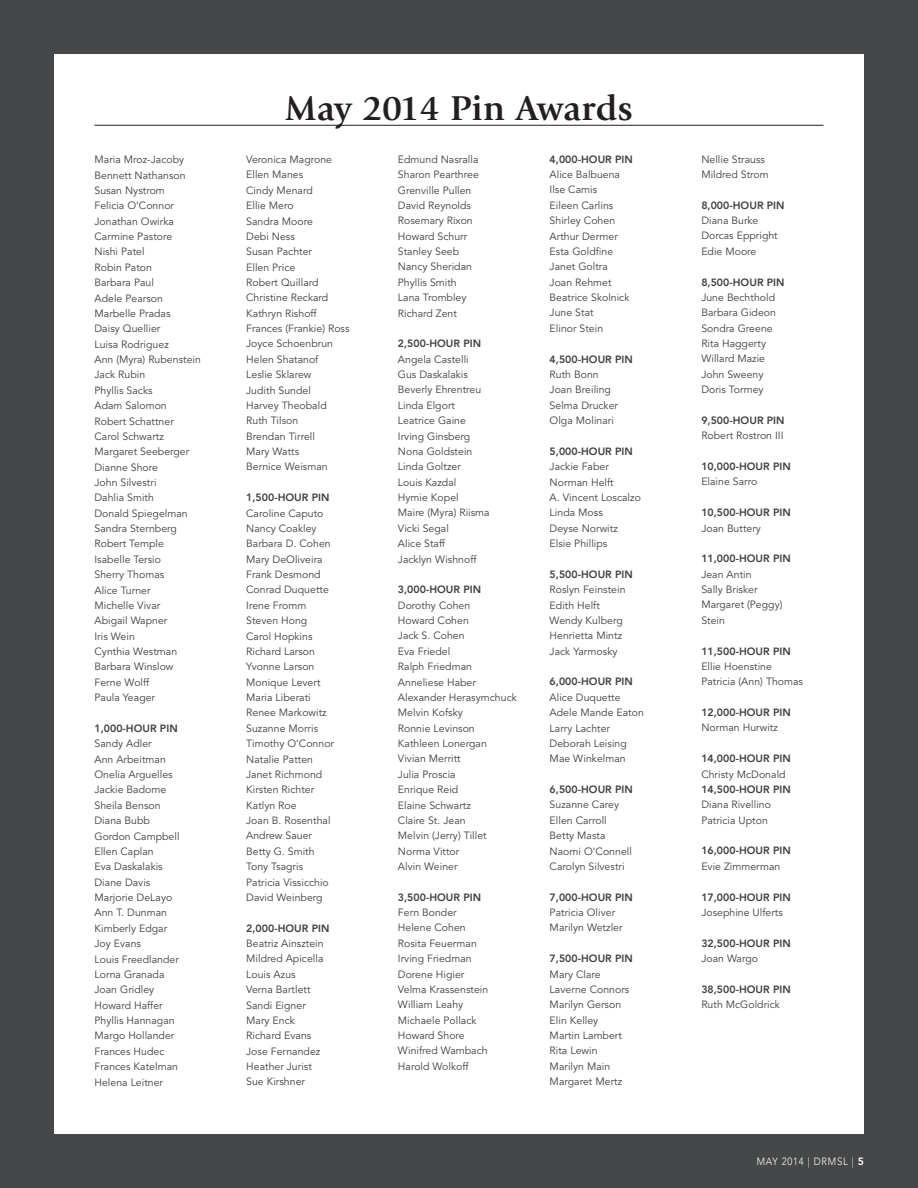
<style>
.page{position:relative;width:918px;height:1188px;background:#464748}
.page>*{position:absolute;margin:0;border:0;box-sizing:border-box;transform-origin:0 0}
.t1{font:700 36px "Giovanni Std";letter-spacing:.01em;color:#231f20}
.t2{font:10.5px/15.3px "Avenir LT Std";letter-spacing:.005em;color:#3e3e3f}
.t3{font:800 10.5px "Avenir LT Std";letter-spacing:.005em;color:#3e3e3f}
.t4{font:300 10.5px "Avenir LT Std";letter-spacing:.08em;color:#fff;scale:.9 1}
.s1{font-weight:800}
</style>
<div class="page">
<div style="left:54px;top:54px;width:810px;height:1080px;background:#fff"></div>
<hr style="left:94px;top:125px;width:730px;height:1px;background:#231f20">
<p class="t2" style="left:94px;top:152px;width:108px">Maria Mroz-Jacoby<br>Bennett Nathanson<br>Susan Nystrom<br>Felicia O’Connor<br>Jonathan Owirka<br>Carmine Pastore<br>Nishi Patel<br>Robin Paton<br>Barbara Paul<br>Adele Pearson<br>Marbelle Pradas<br>Daisy Quellier<br>Luisa Rodriguez<br>Ann (Myra) Rubenstein<br>Jack Rubin<br>Phyllis Sacks<br>Adam Salomon<br>Robert Schattner<br>Carol Schwartz<br>Margaret Seeberger<br>Dianne Shore<br>John Silvestri<br>Dahlia Smith<br>Donald Spiegelman<br>Sandra Sternberg<br>Robert Temple<br>Isabelle Tersio<br>Sherry Thomas<br>Alice Turner<br>Michelle Vivar<br>Abigail Wapner<br>Iris Wein<br>Cynthia Westman<br>Barbara Winslow<br>Ferne Wolff<br>Paula Yeager</p>
<p class="t3" style="left:94px;top:722px;width:85px">1,000-HOUR PIN</p>
<p class="t2" style="left:94px;top:736px;width:87px">Sandy Adler<br>Ann Arbeitman<br>Onelia Arguelles<br>Jackie Badome<br>Sheila Benson<br>Diana Bubb<br>Gordon Campbell<br>Ellen Caplan<br>Eva Daskalakis<br>Diane Davis<br>Marjorie DeLayo<br>Ann T. Dunman<br>Kimberly Edgar<br>Joy Evans<br>Louis Freedlander<br>Lorna Granada<br>Joan Gridley<br>Howard Haffer<br>Phyllis Hannagan<br>Margo Hollander<br>Frances Hudec<br>Frances Katelman<br>Helena Leitner</p>
<h1 class="t1" style="left:285px;top:88px;width:349px">May 2014 Pin Awards</h1>
<p class="t2" style="left:246px;top:152px;width:105px">Veronica Magrone<br>Ellen Manes<br>Cindy Menard<br>Ellie Mero<br>Sandra Moore<br>Debi Ness<br>Susan Pachter<br>Ellen Price<br>Robert Quillard<br>Christine Reckard<br>Kathryn Rishoff<br>Frances (Frankie) Ross<br>Joyce Schoenbrun<br>Helen Shatanof<br>Leslie Sklarew<br>Judith Sundel<br>Harvey Theobald<br>Ruth Tilson<br>Brendan Tirrell<br>Mary Watts<br>Bernice Weisman</p>
<p class="t3" style="left:246px;top:491px;width:85px">1,500-HOUR PIN</p>
<p class="t2" style="left:246px;top:506px;width:89px">Caroline Caputo<br>Nancy Coakley<br>Barbara D. Cohen<br>Mary DeOliveira<br>Frank Desmond<br>Conrad Duquette<br>Irene Fromm<br>Steven Hong<br>Carol Hopkins<br>Richard Larson<br>Yvonne Larson<br>Monique Levert<br>Maria Liberati<br>Renee Markowitz<br>Suzanne Morris<br>Timothy O’Connor<br>Natalie Patten<br>Janet Richmond<br>Kirsten Richter<br>Katlyn Roe<br>Joan B. Rosenthal<br>Andrew Sauer<br>Betty G. Smith<br>Tony Tsagris<br>Patricia Vissicchio<br>David Weinberg</p>
<p class="t3" style="left:246px;top:922px;width:85px">2,000-HOUR PIN</p>
<p class="t2" style="left:246px;top:936px;width:79px">Beatriz Ainsztein<br>Mildred Apicella<br>Louis Azus<br>Verna Bartlett<br>Sandi Eigner<br>Mary Enck<br>Richard Evans<br>Jose Fernandez<br>Heather Jurist<br>Sue Kirshner</p>
<p class="t2" style="left:398px;top:152px;width:82px">Edmund Nasralla<br>Sharon Pearthree<br>Grenville Pullen<br>David Reynolds<br>Rosemary Rixon<br>Howard Schurr<br>Stanley Seeb<br>Nancy Sheridan<br>Phyllis Smith<br>Lana Trombley<br>Richard Zent</p>
<p class="t3" style="left:398px;top:337px;width:85px">2,500-HOUR PIN</p>
<p class="t2" style="left:398px;top:352px;width:93px">Angela Castelli<br>Gus Daskalakis<br>Beverly Ehrentreu<br>Linda Elgort<br>Leatrice Gaine<br>Irving Ginsberg<br>Nona Goldstein<br>Linda Goltzer<br>Louis Kazdal<br>Hymie Kopel<br>Maire (Myra) Riisma<br>Vicki Segal<br>Alice Staff<br>Jacklyn Wishnoff</p>
<p class="t3" style="left:398px;top:583px;width:85px">3,000-HOUR PIN</p>
<p class="t2" style="left:398px;top:598px;width:120px">Dorothy Cohen<br>Howard Cohen<br>Jack S. Cohen<br>Eva Friedel<br>Ralph Friedman<br>Anneliese Haber<br>Alexander Herasymchuck<br>Melvin Kofsky<br>Ronnie Levinson<br>Kathleen Lonergan<br>Vivian Merritt<br>Julia Proscia<br>Enrique Reid<br>Elaine Schwartz<br>Claire St. Jean<br>Melvin (Jerry) Tillet<br>Norma Vittor<br>Alvin Weiner</p>
<p class="t3" style="left:398px;top:891px;width:85px">3,500-HOUR PIN</p>
<p class="t2" style="left:398px;top:905px;width:92px">Fern Bonder<br>Helene Cohen<br>Rosita Feuerman<br>Irving Friedman<br>Dorene Higier<br>Velma Krassenstein<br>William Leahy<br>Michaele Pollack<br>Howard Shore<br>Winifred Wambach<br>Harold Wolkoff</p>
<p class="t3" style="left:550px;top:153px;width:85px">4,000-HOUR PIN</p>
<p class="t2" style="left:550px;top:167px;width:81px">Alice Balbuena<br>Ilse Camis<br>Eileen Carlins<br>Shirley Cohen<br>Arthur Dermer<br>Esta Goldfine<br>Janet Goltra<br>Joan Rehmet<br>Beatrice Skolnick<br>June Stat<br>Elinor Stein</p>
<p class="t3" style="left:550px;top:353px;width:85px">4,500-HOUR PIN</p>
<p class="t2" style="left:550px;top:367px;width:70px">Ruth Bonn<br>Joan Breiling<br>Selma Drucker<br>Olga Molinari</p>
<p class="t3" style="left:550px;top:445px;width:85px">5,000-HOUR PIN</p>
<p class="t2" style="left:550px;top:459px;width:93px">Jackie Faber<br>Norman Helft<br>A. Vincent Loscalzo<br>Linda Moss<br>Deyse Norwitz<br>Elsie Phillips</p>
<p class="t3" style="left:550px;top:568px;width:85px">5,500-HOUR PIN</p>
<p class="t2" style="left:550px;top:582px;width:77px">Roslyn Feinstein<br>Edith Helft<br>Wendy Kulberg<br>Henrietta Mintz<br>Jack Yarmosky</p>
<p class="t3" style="left:550px;top:676px;width:85px">6,000-HOUR PIN</p>
<p class="t2" style="left:550px;top:690px;width:96px">Alice Duquette<br>Adele Mande Eaton<br>Larry Lachter<br>Deborah Leising<br>Mae Winkelman</p>
<p class="t3" style="left:550px;top:783px;width:85px">6,500-HOUR PIN</p>
<p class="t2" style="left:550px;top:797px;width:84px">Suzanne Carey<br>Ellen Carroll<br>Betty Masta<br>Naomi O'Connell<br>Carolyn Silvestri</p>
<p class="t3" style="left:550px;top:891px;width:85px">7,000-HOUR PIN</p>
<p class="t2" style="left:550px;top:905px;width:74px">Patricia Oliver<br>Marilyn Wetzler</p>
<p class="t3" style="left:550px;top:952px;width:85px">7,500-HOUR PIN</p>
<p class="t2" style="left:550px;top:967px;width:81px">Mary Clare<br>Laverne Connors<br>Marilyn Gerson<br>Elin Kelley<br>Martin Lambert<br>Rita Lewin<br>Marilyn Main<br>Margaret Mertz</p>
<p class="t2" style="left:701px;top:152px;width:69px">Nellie Strauss<br>Mildred Strom</p>
<p class="t3" style="left:701px;top:199px;width:85px">8,000-HOUR PIN</p>
<p class="t2" style="left:701px;top:213px;width:78px">Diana Burke<br>Dorcas Eppright<br>Edie Moore</p>
<p class="t3" style="left:701px;top:276px;width:85px">8,500-HOUR PIN</p>
<p class="t2" style="left:701px;top:290px;width:76px">June Bechthold<br>Barbara Gideon<br>Sondra Greene<br>Rita Haggerty<br>Willard Mazie<br>John Sweeny<br>Doris Tormey</p>
<p class="t3" style="left:701px;top:414px;width:85px">9,500-HOUR PIN</p>
<p class="t2" style="left:701px;top:428px;width:84px">Robert Rostron III</p>
<p class="t3" style="left:701px;top:460px;width:91px">10,000-HOUR PIN</p>
<p class="t2" style="left:701px;top:474px;width:57px">Elaine Sarro</p>
<p class="t3" style="left:701px;top:506px;width:91px">10,500-HOUR PIN</p>
<p class="t2" style="left:701px;top:521px;width:61px">Joan Buttery</p>
<p class="t3" style="left:701px;top:552px;width:91px">11,000-HOUR PIN</p>
<p class="t2" style="left:701px;top:567px;width:83px">Jean Antin<br>Sally Brisker<br>Margaret (Peggy)<br>Stein</p>
<p class="t3" style="left:701px;top:645px;width:91px">11,500-HOUR PIN</p>
<p class="t2" style="left:701px;top:659px;width:103px">Ellie Hoenstine<br>Patricia (Ann) Thomas</p>
<p class="t3" style="left:701px;top:706px;width:91px">12,000-HOUR PIN</p>
<p class="t2" style="left:701px;top:720px;width:78px">Norman Hurwitz</p>
<p class="t3" style="left:701px;top:752px;width:91px">14,000-HOUR PIN</p>
<p class="t2" style="left:701px;top:767px;width:86px">Christy McDonald</p>
<p class="t3" style="left:701px;top:783px;width:91px">14,500-HOUR PIN</p>
<p class="t2" style="left:701px;top:797px;width:71px">Diana Rivellino<br>Patricia Upton</p>
<p class="t3" style="left:701px;top:845px;width:91px">16,000-HOUR PIN</p>
<p class="t2" style="left:701px;top:859px;width:80px">Evie Zimmerman</p>
<p class="t3" style="left:701px;top:891px;width:91px">17,000-HOUR PIN</p>
<p class="t2" style="left:701px;top:905px;width:83px">Josephine Ulferts</p>
<p class="t3" style="left:701px;top:937px;width:91px">32,500-HOUR PIN</p>
<p class="t2" style="left:701px;top:951px;width:58px">Joan Wargo</p>
<p class="t3" style="left:701px;top:983px;width:91px">38,500-HOUR PIN</p>
<p class="t2" style="left:701px;top:997px;width:80px">Ruth McGoldrick</p>
<p class="t4" style="left:757px;top:1155px;width:121px">MAY 2014 | DRMSL | <span class="s1">5</span></p>
</div>
